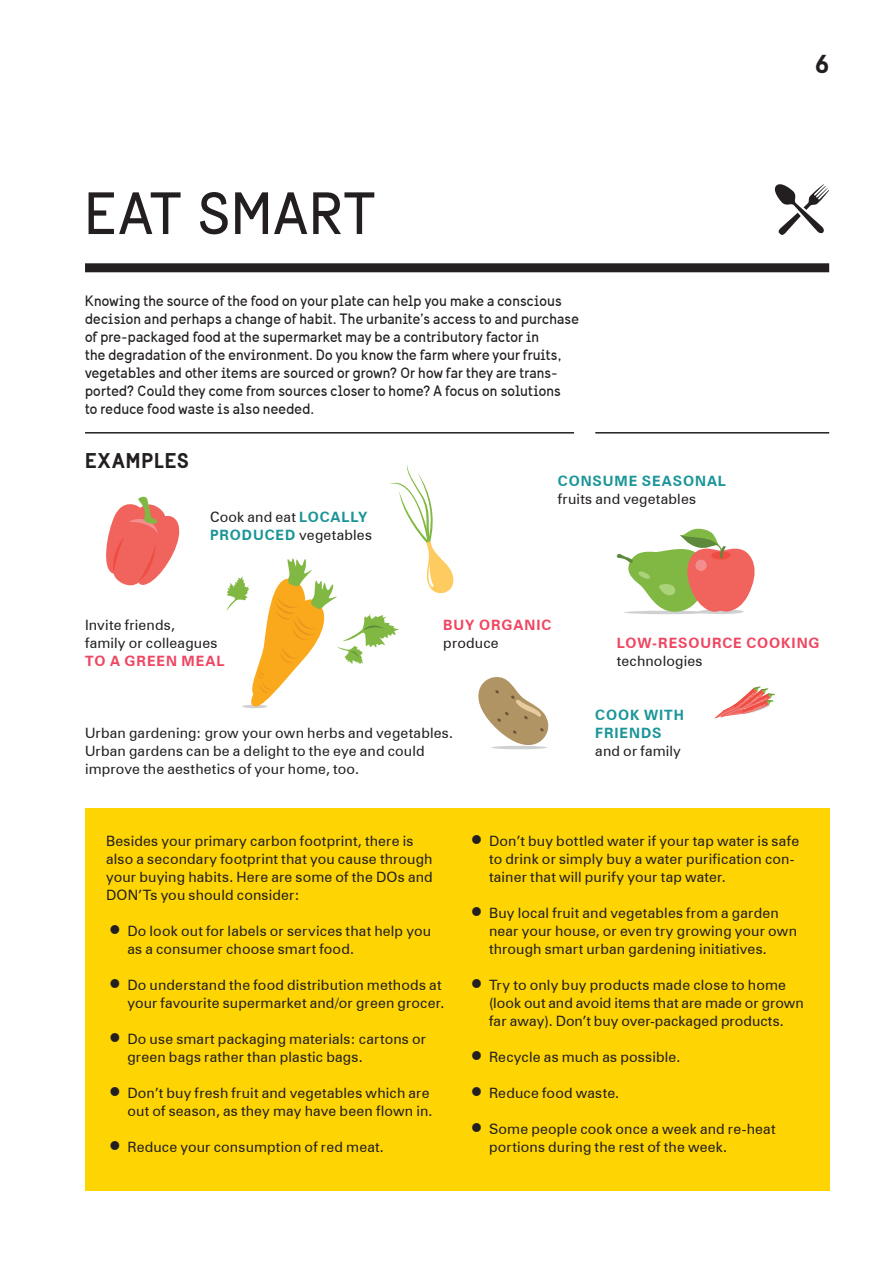
<style>
.page{position:relative;width:893px;height:1263px;background:#fff}
.page>*{position:absolute;margin:0;border:0;box-sizing:border-box;transform-origin:0 0}
.Rubrik_1{font:58.5px "Sweden Sans";letter-spacing:.04em;color:#231f20}
.t1{font:700 25.5px "Sweden Sans";color:#231f20}
.Rubrik_4{font:700 21px "Sweden Sans";letter-spacing:.05em;color:#231f20}
.Ingress{font:14.7px/18px "Sweden Sans";letter-spacing:.015em;color:#231f20}
.Bröd{font:14.25px/18px "Zurich BT";letter-spacing:.01em;color:#231f20}
.Bröd-2{font:700 14.25px/18px "Zurich BT";letter-spacing:.065em;color:#ef4662}
.Bröd-3{font:700 14.25px/18px "Zurich BT";letter-spacing:.065em;color:#1b9598}
.s1{font-weight:700;color:#1b9598}
.s2{font-weight:700;color:#ef4662}
.s3{font-weight:400;color:#231f20}
.s4{font-size:30px}
</style>
<div class="page">
<div style="left:85px;top:808px;width:744px;height:383px;background:#fed503"></div>
<div style="left:85px;top:263px;width:744px;height:9px;background:#231f20"></div>
<hr style="left:85px;top:432px;width:489px;height:2px;background:#231f20">
<hr style="left:595px;top:432px;width:234px;height:2px;background:#231f20">
<svg style="left:714px;top:686px;width:61px;height:33px"></svg>
<svg style="left:106px;top:496px;width:74px;height:90px"></svg>
<svg style="left:226px;top:464px;width:228px;height:244px"></svg>
<hr style="left:624px;top:611px;width:86px;height:3px;background:#ced0d1;border-radius:50%">
<svg style="left:478px;top:677px;width:71px;height:73px"></svg>
<div style="left:698px;top:609px;width:46px;height:5px;background:#ced0d1;border-radius:50%"></div>
<svg style="left:616px;top:528px;width:139px;height:85px"></svg>
<div style="left:695px;top:560px;width:12px;height:11px;background:#f48e8e;border-radius:50%"></div>
<svg style="left:775px;top:184px;width:54px;height:51px"></svg>
<p class="Rubrik_1" style="left:85px;top:178px;width:291px">EAT SMART</p>
<p class="Ingress" style="left:85px;top:292px;width:495px">Knowing the source of the food on your plate can help you make a conscious decision and perhaps a change of habit. The urbanite’s access to and purchase of pre-packaged food at the supermarket may be a contributory factor in<br>the degradation of the environment. Do you know the farm where your fruits, vegetables and other items are sourced or grown? Or how far they are trans&shy;ported? Could they come from sources closer to home? A focus on solutions<br>to reduce food waste is also needed.</p>
<p class="Rubrik_4" style="left:85px;top:447px;width:105px">EXAMPLES</p>
<p class="Bröd" style="left:210px;top:508px;width:163px">Cook and eat <span class="s1">LOCALLY<br>PRODUCED</span> vegetables</p>
<p class="Bröd" style="left:558px;top:472px;width:170px"><span class="s1">CONSUME SEASONAL </span>fruits and vegetables</p>
<h2 class="t1" style="left:815px;top:48px;width:16px">6</h2>
<p class="Bröd" style="left:85px;top:616px;width:141px">Invite friends,<br>family or colleagues<br><span class="s2">TO A GREEN MEAL</span></p>
<p class="Bröd-2" style="left:443px;top:616px;width:110px">BUY ORGANIC <span class="s3">produce</span></p>
<p class="Bröd" style="left:85px;top:724px;width:370px">Urban gardening: grow your own herbs and vegetables.<br>Urban gardens can be a delight to the eye and could improve the aesthetics of your home, too.</p>
<p class="Bröd-2" style="left:617px;top:634px;width:204px">LOW-RESOURCE COOKING <span class="s3">technologies</span></p>
<p class="Bröd-3" style="left:595px;top:706px;width:90px">COOK WITH<br>FRIENDS <span class="s3">and or family</span></p>
<p class="Bröd" style="left:106px;top:832px;width:328px">Besides your primary carbon footprint, there is also a secondary footprint that you cause through your buying habits. Here are some of the DOs and DON’Ts you should consider:</p>
<p class="Bröd" style="left:127px;top:922px;width:305px;text-indent:-21px"><span class="s4">•</span> Do look out for labels or services that help you as a consumer choose smart food.</p>
<p class="Bröd" style="left:106px;top:976px;width:340px;text-align:right"><span class="s4">•</span> Do understand the food distribution methods at your favourite supermarket and/or green grocer.</p>
<p class="Bröd" style="left:127px;top:1030px;width:300px;text-indent:-21px"><span class="s4">•</span> Do use smart packaging materials: cartons or green bags rather than plastic bags.</p>
<p class="Bröd" style="left:106px;top:1084px;width:328px;text-align:right"><span class="s4">•</span> Don’t buy fresh fruit and vegetables which are out of season, as they may have been flown in.</p>
<p class="Bröd" style="left:106px;top:1138px;width:279px"><span class="s4">•</span> Reduce your consumption of red meat.</p>
<p class="Bröd" style="left:489px;top:832px;width:312px;text-indent:-21px"><span class="s4">•</span> Don’t buy bottled water if your tap water is safe to drink or simply buy a water purification con&shy;tainer that will purify your tap water.</p>
<p class="Bröd" style="left:489px;top:904px;width:310px;text-indent:-21px"><span class="s4">•</span> Buy local fruit and vegetables from a garden near your house, or even try growing your own through smart urban gardening initiatives.</p>
<p class="Bröd" style="left:489px;top:976px;width:316px;text-indent:-21px"><span class="s4">•</span> Try to only buy products made close to home (look out and avoid items that are made or grown far away). Don’t buy over-packaged products.</p>
<p class="Bröd" style="left:468px;top:1048px;width:214px"><span class="s4">•</span> Recycle as much as possible.</p>
<p class="Bröd" style="left:468px;top:1084px;width:153px"><span class="s4">•</span> Reduce food waste.</p>
<p class="Bröd" style="left:489px;top:1120px;width:288px;text-indent:-21px"><span class="s4">•</span> Some people cook once a week and re-heat portions during the rest of the week.</p>
</div>
